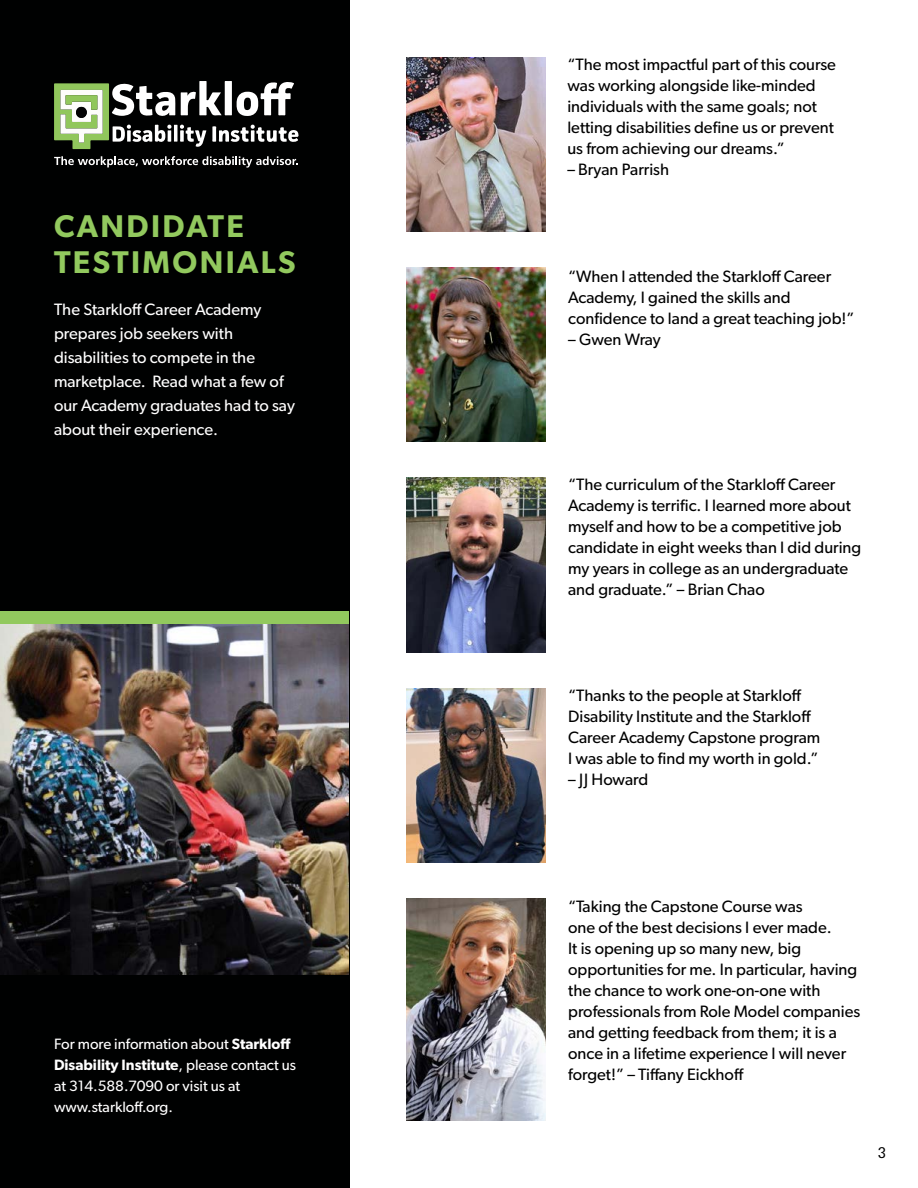
<style>
.page{position:relative;width:918px;height:1188px;background:#fff}
.page>*{position:absolute;margin:0;border:0;box-sizing:border-box;transform-origin:0 0}
.t1{font:600 31.5px/36px "Gibson";letter-spacing:.075em;color:#92c95e}
.t2{font:16.5px/21px "Gibson";color:#000101}
.t3{font:16.5px/24px "Gibson";color:#fff}
.t4{font:15px/21px "Gibson";color:#fff}
.t5{font:15px "Glypha";color:#000}
.s1{font-weight:600}
</style>
<div class="page">
<img style="left:406px;top:268px;width:140px;height:174px">
<img style="left:406px;top:899px;width:140px;height:221px">
<img style="left:406px;top:478px;width:140px;height:174px">
<img style="left:406px;top:57px;width:140px;height:174px">
<img style="left:406px;top:688px;width:140px;height:174px">
<div style="left:0;top:0;width:349px;height:1188px;background:#000101"></div>
<img style="left:0;top:624px;width:349px;height:350px">
<div style="left:0;top:612px;width:349px;height:12px;background:#92c95e"></div>
<svg style="left:54px;top:81px;width:245px;height:68px"></svg>
<div style="left:76px;top:107px;width:11px;height:11px;background:#030303;border-radius:50%"></div>
<svg style="left:54px;top:156px;width:244px;height:12px"></svg>
<h1 class="t1" style="left:54px;top:208px;width:243px">CANDIDATE<br>TESTIMONIALS</h1>
<p class="t3" style="left:54px;top:297px;width:242px">The Starkloff Career Academy prepares job seekers with disabilities to compete in the marketplace. Read what a few of our Academy graduates had to say about their experience.</p>
<p class="t4" style="left:54px;top:1033px;width:243px">For more information about <span class="s1">Starkloff<br>Disability Institute</span>, please contact us at 314.588.7090 or visit us at www.starkloff.org.</p>
<p class="t2" style="left:567px;top:54px;width:270px">“The most impactful part of this course was working alongside like-minded individuals with the same goals; not letting disabilities define us or prevent us from achieving our dreams.”</p>
<p class="t2" style="left:567px;top:159px;width:103px">– Bryan Parrish</p>
<p class="t2" style="left:568px;top:266px;width:288px">“When I attended the Starkloff Career<br>Academy, I gained the skills and confidence to land a great teaching job!”</p>
<p class="t2" style="left:568px;top:329px;width:94px">– Gwen Wray</p>
<p class="t2" style="left:568px;top:474px;width:295px">“The curriculum of the Starkloff Career Academy is terrific. I learned more about myself and how to be a competitive job candidate in eight weeks than I did during my years in college as an undergraduate and graduate.” – Brian Chao</p>
<p class="t2" style="left:568px;top:685px;width:254px">“Thanks to the people at Starkloff Disability Institute and the Starkloff Career Academy Capstone program I was able to find my worth in gold.”</p>
<p class="t2" style="left:568px;top:769px;width:82px">– JJ Howard</p>
<p class="t2" style="left:568px;top:895px;width:294px">“Taking the Capstone Course was<br>one of the best decisions I ever made.<br>It is opening up so many new, big opportunities for me. In particular, having the chance to work one-on-one with professionals from Role Model companies and getting feedback from them; it is a once in a lifetime experience I will never forget!” – Tiffany Eickhoff</p>
<p class="t5" style="left:878px;top:1143px;width:10px">3</p>
</div>
